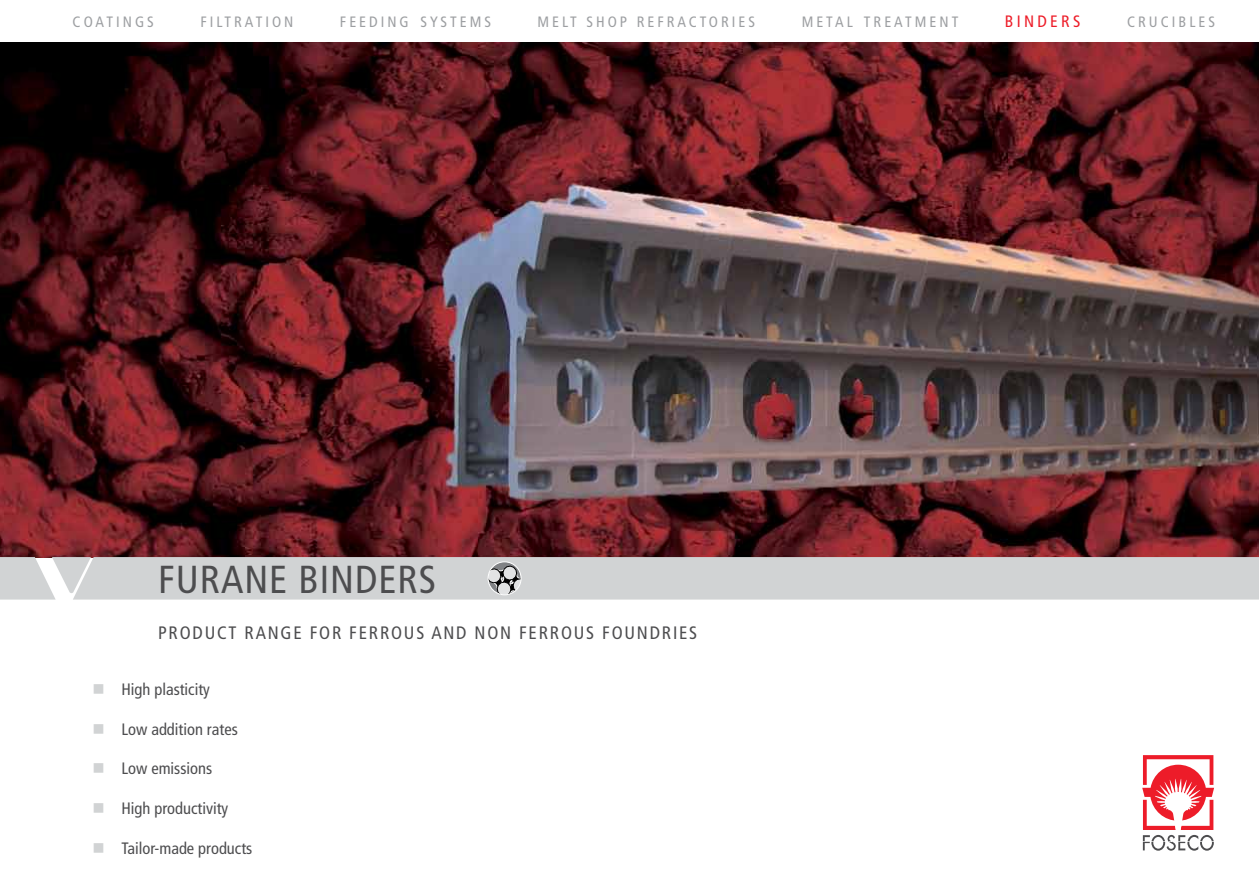
<style>
.page{position:relative;width:1259px;height:893px;background:#fff}
.page>*{position:absolute;margin:0;border:0;box-sizing:border-box;transform-origin:0 0}
.t1{font:condensed 39px "Frutiger LT";letter-spacing:.025em;color:#4d4d4f}
.t2{font:condensed 18px "Frutiger LT";letter-spacing:.1em;color:#4d4d4f}
.t3{font:condensed 16.5px "Frutiger LT";color:#4d4d4f}
.t4{font:condensed 16.5px "Frutiger LT";letter-spacing:.2em;color:#ed1c28}
.t5{font:condensed 15px "Frutiger LT";letter-spacing:.2em;color:#9d9fa2}
.s1{color:#d1d3d4}
</style>
<div class="page">
<img style="left:0;top:43px;width:1259px;height:514px">
<div style="left:91px;top:557px;width:1168px;height:43px;background:#d1d3d4"></div>
<svg style="left:0;top:557px;width:91px;height:43px"></svg>
<svg style="left:1142px;top:755px;width:72px;height:96px"></svg>
<svg style="left:488px;top:562px;width:33px;height:33px"></svg>
<svg style="left:488px;top:566px;width:33px;height:29px"></svg>
<div style="left:488px;top:561px;width:34px;height:34px;border:1px solid #fff;border-radius:50%"></div>
<p class="t5" style="left:73px;top:14px;width:83px">COATINGS</p>
<p class="t5" style="left:200px;top:14px;width:95px">FILTRATION</p>
<p class="t5" style="left:340px;top:14px;width:153px">FEEDING SYSTEMS</p>
<p class="t5" style="left:538px;top:14px;width:219px">MELT SHOP REFRACTORIES</p>
<p class="t5" style="left:802px;top:14px;width:158px">METAL TREATMENT</p>
<p class="t4" style="left:1005px;top:12px;width:77px">BINDERS</p>
<p class="t5" style="left:1127px;top:14px;width:89px">CRUCIBLES</p>
<h1 class="t1" style="left:158px;top:557px;width:279px">FURANE BINDERS</h1>
<p class="t2" style="left:158px;top:622px;width:541px">PRODUCT RANGE FOR FERROUS AND NON FERROUS FOUNDRIES</p>
<p class="t3" style="left:93px;top:680px;width:119px"><span class="s1">■</span> High plasticity</p>
<p class="t3" style="left:93px;top:719px;width:147px"><span class="s1">■</span> Low addition rates</p>
<p class="t3" style="left:93px;top:759px;width:121px"><span class="s1">■</span> Low emissions</p>
<p class="t3" style="left:93px;top:799px;width:137px"><span class="s1">■</span> High productivity</p>
<p class="t3" style="left:93px;top:838px;width:161px"><span class="s1">■</span> Tailor-made products</p>
</div>
